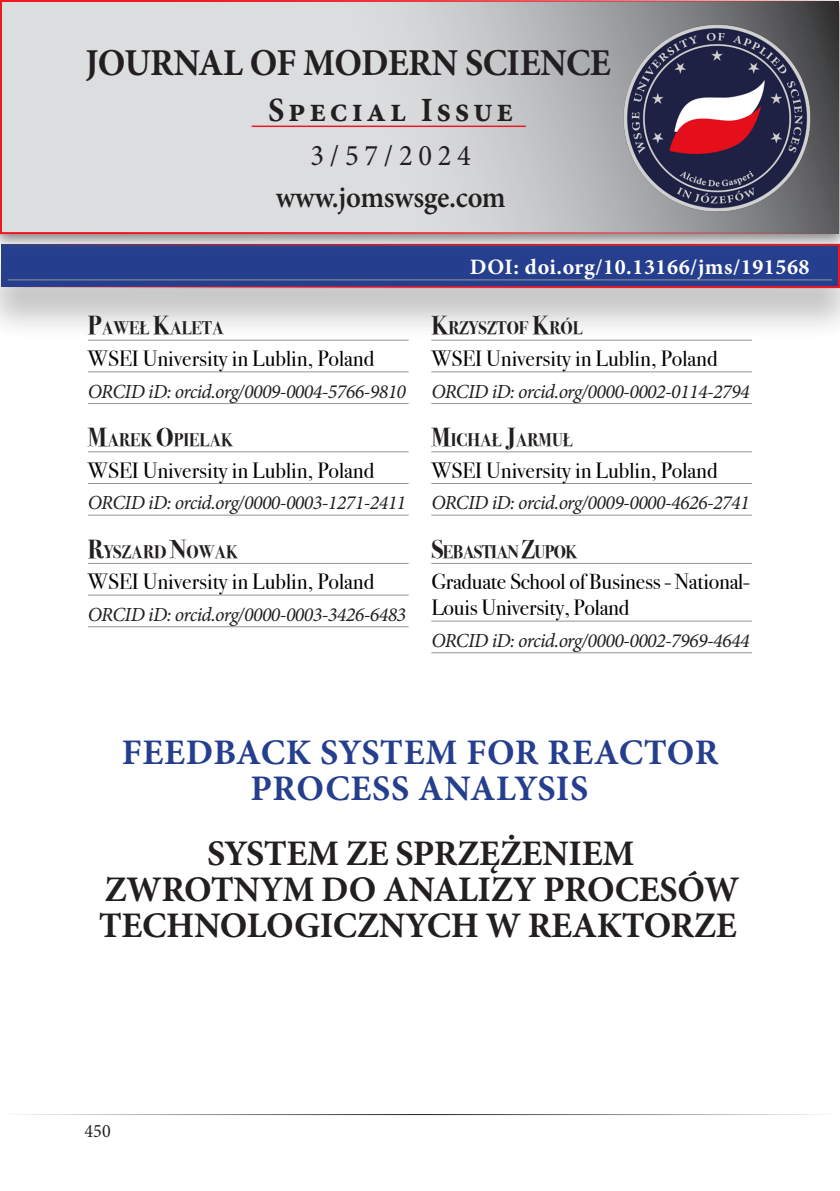
<style>
.page{position:relative;width:840px;height:1191px;background:#fff}
.page>*{position:absolute;margin:0;border:0;box-sizing:border-box;transform-origin:0 0}
.JoMS_-_Baner{font:700 38px "Minion Pro";letter-spacing:-.015em;color:#231f20;scale:.95 1}
.Tytuł_-ARTICLE_-_DRUGI{font:700 36px/36px "Minion Pro";letter-spacing:-.01em;color:#231f20;text-align:center}
.Tytuł_-ARTICLE_-_PIERWSZY{font:700 36px/36px "Minion Pro";letter-spacing:.02em;color:#253f8e;text-align:center}
.JoMS_-_Baner-2{font:700 34px "Minion Pro";letter-spacing:.12em;color:#231f20;scale:.95 1}
.JoMS_-_Baner-3{font:600 30px "Minion Pro";letter-spacing:-.01em;color:#231f20;scale:.95 1}
.JoMS_-_Baner-4{font:30px "Minion Pro";letter-spacing:.2em;color:#231f20;scale:.95 1}
.Ramka_autorska_-_afiliacja{font:22px/26px "Bodoni Svty Two ITCTT";color:#000}
.Ramka_-_DOI{font:700 22px "Minion Pro";letter-spacing:.025em;color:#fff}
.Ramka_autorska_-_ORCID{font:italic 20px "Minion Pro";letter-spacing:-.03em;color:#231f20}
.t1{font:19px "Minion Pro";color:#231f20;scale:.95 1}
.Ramka_autorska_-_autor{font:700 18.2px "Bodoni Svty Two ITCTT";color:#231f20;scale:.95 1}
.Ramka_autorska_-_autor-2{font:700 18.2px "Bodoni Svty Two ITCTT";letter-spacing:-.035em;color:#231f20;scale:.95 1}
.s1{font-size:26px}
</style>
<div class="page">
<hr style="left:0;top:1114px;width:839px;height:1px;background:#231f20">
<div style="left:0;top:247px;width:839px;height:94px;background:#231f20;opacity:.25"></div>
<div style="left:1px;top:245px;width:837px;height:42px;background:#253f8e"></div>
<hr style="left:8px;top:279px;width:823px;height:1px;background:#939598">
<div style="left:0;top:244px;width:839px;height:44px;border:2px solid #ee1821"></div>
<div style="left:0;top:0;width:839px;height:252px;background:#636366;opacity:.75"></div>
<svg style="left:3px;top:3px;width:833px;height:228px;background:#cacbcd"></svg>
<hr style="left:251px;top:126px;width:274px;height:1px;background:#ee1821">
<div style="left:0;top:0;width:839px;height:234px;border:2px solid #ee1821"></div>
<img style="left:620px;top:22px;width:193px;height:192px">
<hr style="left:88px;top:451px;width:320px;height:1px;background:#939598">
<hr style="left:88px;top:483px;width:320px;height:1px;background:#939598">
<hr style="left:88px;top:515px;width:320px;height:1px;background:#939598">
<hr style="left:88px;top:563px;width:320px;height:1px;background:#939598">
<hr style="left:88px;top:595px;width:320px;height:1px;background:#939598">
<hr style="left:88px;top:626px;width:320px;height:1px;background:#939598">
<hr style="left:431px;top:451px;width:320px;height:1px;background:#939598">
<hr style="left:431px;top:483px;width:320px;height:1px;background:#939598">
<hr style="left:431px;top:515px;width:320px;height:1px;background:#939598">
<hr style="left:88px;top:340px;width:320px;height:1px;background:#939598">
<hr style="left:88px;top:371px;width:320px;height:1px;background:#939598">
<hr style="left:88px;top:403px;width:320px;height:1px;background:#939598">
<hr style="left:431px;top:340px;width:320px;height:1px;background:#939598">
<hr style="left:431px;top:371px;width:320px;height:1px;background:#939598">
<hr style="left:431px;top:403px;width:320px;height:1px;background:#939598">
<hr style="left:431px;top:563px;width:320px;height:1px;background:#939598">
<hr style="left:431px;top:621px;width:320px;height:1px;background:#939598">
<hr style="left:431px;top:652px;width:320px;height:1px;background:#939598">
<p class="JoMS_-_Baner" style="left:85px;top:36px;width:554px">JOURNAL OF MODERN SCIENCE</p>
<p class="JoMS_-_Baner-2" style="left:268px;top:86px;width:259px">Special Issue</p>
<p class="JoMS_-_Baner-4" style="left:310px;top:135px;width:170px">3/57/2024</p>
<p class="JoMS_-_Baner-3" style="left:275px;top:176px;width:243px">www.jomswsge.com</p>
<p class="Ramka_autorska_-_autor" style="left:88px;top:313px;width:144px"><span class="s1">P</span>AWEŁ <span class="s1">K</span>ALETA</p>
<p class="Ramka_autorska_-_afiliacja" style="left:88px;top:343px;width:287px">WSEI University in Lublin, Poland</p>
<p class="Ramka_autorska_-_ORCID" style="left:88px;top:377px;width:319px">ORCID iD: orcid.org/0009-0004-5766-9810</p>
<p class="Ramka_autorska_-_autor" style="left:88px;top:425px;width:154px"><span class="s1">M</span>AREK <span class="s1">O</span>PIELAK</p>
<p class="Ramka_autorska_-_afiliacja" style="left:88px;top:455px;width:287px">WSEI University in Lublin, Poland</p>
<p class="Ramka_autorska_-_ORCID" style="left:88px;top:489px;width:319px">ORCID iD: orcid.org/0000-0003-1271-2411</p>
<p class="Ramka_autorska_-_autor" style="left:88px;top:536px;width:159px"><span class="s1">R</span>YSZARD <span class="s1">N</span>OWAK</p>
<p class="Ramka_autorska_-_afiliacja" style="left:88px;top:566px;width:287px">WSEI University in Lublin, Poland</p>
<p class="Ramka_autorska_-_ORCID" style="left:88px;top:601px;width:319px">ORCID iD: orcid.org/0000-0003-3426-6483</p>
<p class="Ramka_-_DOI" style="left:469px;top:251px;width:341px">DOI: doi.org/10.13166/jms/191568</p>
<p class="Ramka_autorska_-_autor" style="left:431px;top:313px;width:161px"><span class="s1">K</span>RZYSZTOF <span class="s1">K</span>RÓL</p>
<p class="Ramka_autorska_-_afiliacja" style="left:431px;top:343px;width:287px">WSEI University in Lublin, Poland</p>
<p class="Ramka_autorska_-_ORCID" style="left:431px;top:377px;width:319px">ORCID iD: orcid.org/0000-0002-0114-2794</p>
<p class="Ramka_autorska_-_autor" style="left:431px;top:425px;width:150px"><span class="s1">M</span>ICHAŁ <span class="s1">J</span>ARMUŁ</p>
<p class="Ramka_autorska_-_afiliacja" style="left:431px;top:455px;width:287px">WSEI University in Lublin, Poland</p>
<p class="Ramka_autorska_-_ORCID" style="left:431px;top:489px;width:319px">ORCID iD: orcid.org/0009-0000-4626-2741</p>
<p class="Ramka_autorska_-_autor-2" style="left:431px;top:536px;width:155px"><span class="s1">S</span>EBASTIAN <span class="s1">Z</span>UPOK</p>
<p class="Ramka_autorska_-_afiliacja" style="left:431px;top:566px;width:320px">Graduate School of Business - National-<br>Louis University, Poland</p>
<p class="Ramka_autorska_-_ORCID" style="left:431px;top:627px;width:319px">ORCID iD: orcid.org/0000-0002-7969-4644</p>
<p class="Tytuł_-ARTICLE_-_PIERWSZY" style="left:122px;top:734px;width:598px">FEEDBACK SYSTEM FOR REACTOR<br>PROCESS ANALYSIS</p>
<p class="Tytuł_-ARTICLE_-_DRUGI" style="left:99px;top:835px;width:641px">SYSTEM ZE SPRZĘŻENIEM<br>ZWROTNYM DO ANALIZY PROCESÓW<br>TECHNOLOGICZNYCH W REAKTORZE</p>
<p class="t1" style="left:85px;top:1118px;width:29px">450</p>
</div>
